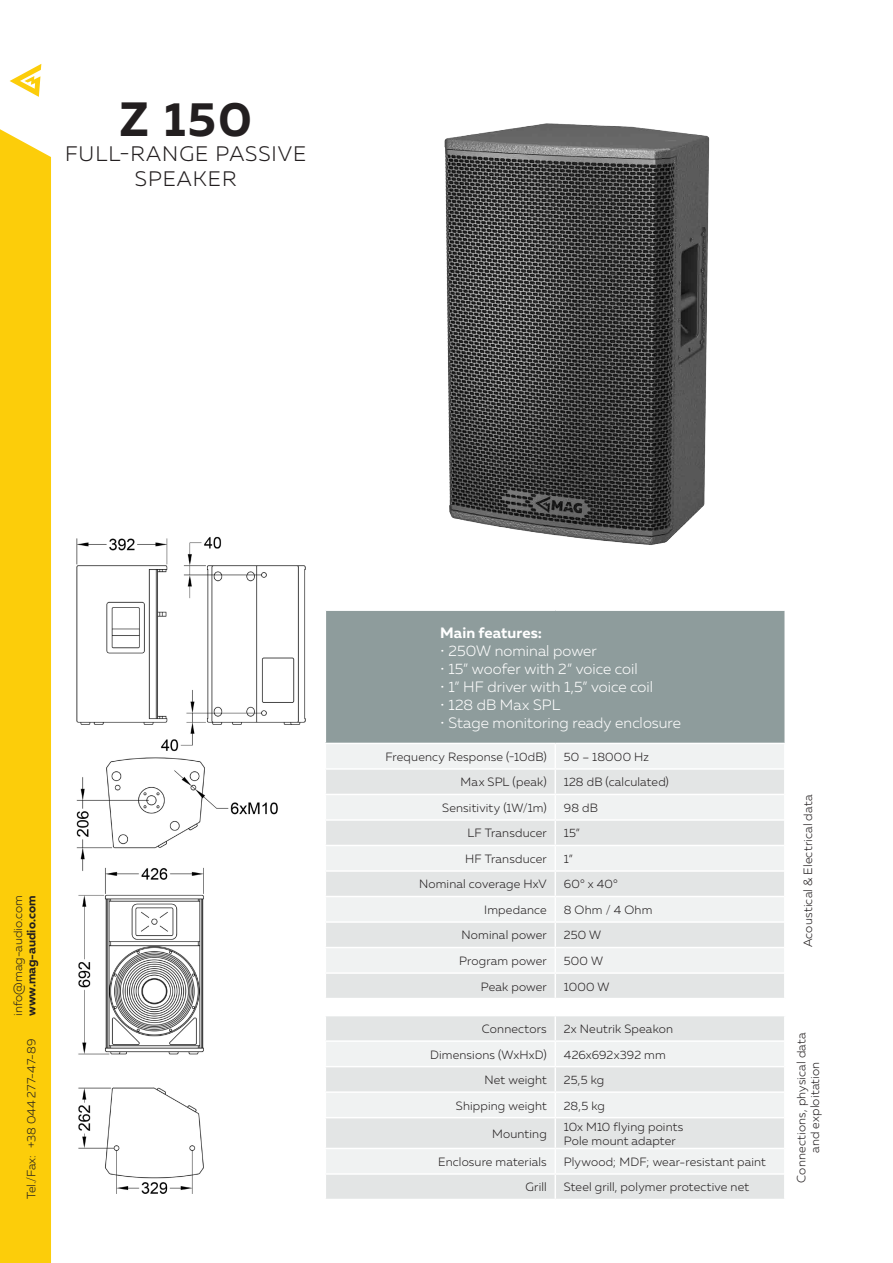
<style>
.page{position:relative;width:893px;height:1263px;background:#fff}
.page>*{position:absolute;margin:0;border:0;box-sizing:border-box;transform-origin:0 0}
.t1{font:700 48px "Muller";color:#231f20}
.t2{font:300 21px/24.6px "Muller";letter-spacing:.05em;color:#231f20;text-align:center}
.table_head_sub{font:300 15px "Muller";color:#fff}
.table_head_sub-2{font:700 15px "Muller";letter-spacing:.01em;color:#fff}
.table_main{font:300 12px/13.8px "Muller";letter-spacing:.015em;color:#231f20;text-align:center}
.t3{font:700 12px "Muller";color:#231f20}
</style>
<div class="page">
<div style="left:0;top:129px;width:51px;height:1134px;background:#fccd0a"></div>
<svg style="left:10px;top:64px;width:31px;height:33px"></svg>
<div style="left:325px;top:610px;width:460px;height:133px;background:#8e9c9c"></div>
<div style="left:326px;top:744px;width:458px;height:24px;background:#f0f2f2"></div>
<svg style="left:326px;top:770px;width:458px;height:429px;fill:#e3e5e5"></svg>
<hr style="left:325px;top:794px;width:230px;height:1px;background:#fff">
<hr style="left:555px;top:794px;width:229px;height:1px;background:#fff">
<hr style="left:325px;top:819px;width:230px;height:2px;background:#fff">
<hr style="left:555px;top:819px;width:229px;height:2px;background:#fff">
<hr style="left:325px;top:845px;width:230px;height:1px;background:#fff">
<hr style="left:555px;top:845px;width:229px;height:1px;background:#fff">
<hr style="left:325px;top:870px;width:230px;height:2px;background:#fff">
<hr style="left:555px;top:870px;width:229px;height:2px;background:#fff">
<hr style="left:325px;top:896px;width:230px;height:1px;background:#fff">
<hr style="left:555px;top:896px;width:229px;height:1px;background:#fff">
<hr style="left:325px;top:921px;width:230px;height:2px;background:#fff">
<hr style="left:555px;top:921px;width:229px;height:2px;background:#fff">
<hr style="left:325px;top:947px;width:230px;height:1px;background:#fff">
<hr style="left:555px;top:947px;width:229px;height:1px;background:#fff">
<hr style="left:325px;top:972px;width:230px;height:2px;background:#fff">
<hr style="left:555px;top:972px;width:229px;height:2px;background:#fff">
<hr style="left:325px;top:998px;width:230px;height:1px;background:#fff">
<hr style="left:555px;top:998px;width:230px;height:1px;background:#fff">
<hr style="left:325px;top:1015px;width:230px;height:1px;background:#fff">
<hr style="left:555px;top:1015px;width:230px;height:1px;background:#fff">
<hr style="left:325px;top:1040px;width:230px;height:2px;background:#fff">
<hr style="left:555px;top:1040px;width:229px;height:2px;background:#fff">
<hr style="left:325px;top:1066px;width:230px;height:1px;background:#fff">
<hr style="left:555px;top:1066px;width:229px;height:1px;background:#fff">
<hr style="left:325px;top:1091px;width:230px;height:2px;background:#fff">
<hr style="left:555px;top:1091px;width:229px;height:2px;background:#fff">
<svg style="left:555px;top:744px;width:1px;height:373px"></svg>
<hr style="left:325px;top:1117px;width:230px;height:1px;background:#fff">
<hr style="left:555px;top:1117px;width:229px;height:1px;background:#fff">
<hr style="left:555px;top:1118px;width:1px;height:30px;background:#fff">
<hr style="left:325px;top:1148px;width:230px;height:1px;background:#fff">
<hr style="left:555px;top:1148px;width:229px;height:1px;background:#fff">
<hr style="left:325px;top:1173px;width:230px;height:2px;background:#fff">
<hr style="left:555px;top:1173px;width:229px;height:2px;background:#fff">
<svg style="left:555px;top:1149px;width:1px;height:50px"></svg>
<hr style="left:784px;top:611px;width:2px;height:132px;background:#fff">
<hr style="left:325px;top:609px;width:230px;height:2px;background:#fff">
<hr style="left:325px;top:611px;width:1px;height:132px;background:#fff">
<hr style="left:555px;top:609px;width:230px;height:2px;background:#fff">
<img style="left:76px;top:536px;width:230px;height:657px">
<img style="left:444px;top:123px;width:266px;height:422px">
<p class="t1" style="left:120px;top:90px;width:134px">Z 150</p>
<p class="t2" style="left:65px;top:141px;width:243px">FULL-RANGE PASSIVE<br>SPEAKER</p>
<p class="table_main" style="left:11px;top:1015px;width:122px;rotate:-90deg">info@mag-audio.com</p>
<p class="t3" style="left:24px;top:1016px;width:122px;rotate:-90deg">www.mag-audio.com</p>
<p class="table_main" style="left:24px;top:1199px;width:162px;rotate:-90deg">Tel./Fax: +38 044 277-47-89</p>
<p class="table_head_sub-2" style="left:440px;top:623px;width:103px">Main features:</p>
<p class="table_head_sub" style="left:440px;top:641px;width:158px">• 250W nominal power</p>
<p class="table_head_sub" style="left:440px;top:659px;width:199px">• 15” woofer with 2” voice coil</p>
<p class="table_head_sub" style="left:440px;top:677px;width:214px">• 1” HF driver with 1,5” voice coil</p>
<p class="table_head_sub" style="left:440px;top:695px;width:122px">• 128 dB Max SPL</p>
<p class="table_head_sub" style="left:440px;top:713px;width:242px">• Stage monitoring ready enclosure</p>
<p class="table_main" style="left:385px;top:750px;width:163px">Frequency Response (-10dB)</p>
<p class="table_main" style="left:564px;top:750px;width:87px">50 – 18000 Hz</p>
<p class="table_main" style="left:461px;top:775px;width:88px">Max SPL (peak)</p>
<p class="table_main" style="left:564px;top:775px;width:107px">128 dB (calculated)</p>
<p class="table_main" style="left:442px;top:801px;width:106px">Sensitivity (1W/1m)</p>
<p class="table_main" style="left:564px;top:801px;width:36px">98 dB</p>
<p class="table_main" style="left:467px;top:826px;width:81px">LF Transducer</p>
<p class="table_main" style="left:564px;top:826px;width:18px">15”</p>
<p class="table_main" style="left:465px;top:852px;width:83px">HF Transducer</p>
<p class="table_main" style="left:564px;top:852px;width:10px">1”</p>
<p class="table_main" style="left:419px;top:877px;width:129px">Nominal coverage HxV</p>
<p class="table_main" style="left:564px;top:877px;width:56px">60° x 40°</p>
<p class="table_main" style="left:484px;top:903px;width:64px">Impedance</p>
<p class="table_main" style="left:564px;top:903px;width:90px">8 Ohm / 4 Ohm</p>
<p class="table_main" style="left:462px;top:928px;width:87px">Nominal power</p>
<p class="table_main" style="left:564px;top:928px;width:39px">250 W</p>
<p class="table_main" style="left:459px;top:954px;width:89px">Program power</p>
<p class="table_main" style="left:564px;top:954px;width:41px">500 W</p>
<p class="table_main" style="left:481px;top:979px;width:67px">Peak power</p>
<p class="table_main" style="left:564px;top:979px;width:47px">1000 W</p>
<p class="table_main" style="left:482px;top:1022px;width:66px">Connectors</p>
<p class="table_main" style="left:564px;top:1022px;width:111px">2x Neutrik Speakon</p>
<p class="table_main" style="left:430px;top:1047px;width:118px">Dimensions (WxHxD)</p>
<p class="table_main" style="left:564px;top:1047px;width:103px">426x692x392 mm</p>
<p class="table_main" style="left:485px;top:1073px;width:64px">Net weight</p>
<p class="table_main" style="left:564px;top:1073px;width:42px">25,5 kg</p>
<p class="table_main" style="left:456px;top:1098px;width:92px">Shipping weight</p>
<p class="table_main" style="left:564px;top:1098px;width:43px">28,5 kg</p>
<p class="table_main" style="left:492px;top:1126px;width:56px">Mounting</p>
<p class="table_main" style="left:564px;top:1120px;width:121px">10x M10 flying points</p>
<p class="table_main" style="left:564px;top:1133px;width:113px">Pole mount adapter</p>
<p class="table_main" style="left:438px;top:1155px;width:110px">Enclosure materials</p>
<p class="table_main" style="left:564px;top:1155px;width:204px">Plywood; MDF; wear-resistant paint</p>
<p class="table_main" style="left:525px;top:1180px;width:23px">Grill</p>
<p class="table_main" style="left:564px;top:1180px;width:187px">Steel grill, polymer protective net</p>
<p class="table_main" style="left:801px;top:947px;width:154px;rotate:-90deg">Acoustical &amp; Electrical data</p>
<p class="table_main" style="left:794px;top:1182px;width:152px;rotate:-90deg">Connections, physical data and exploitation</p>
</div>
